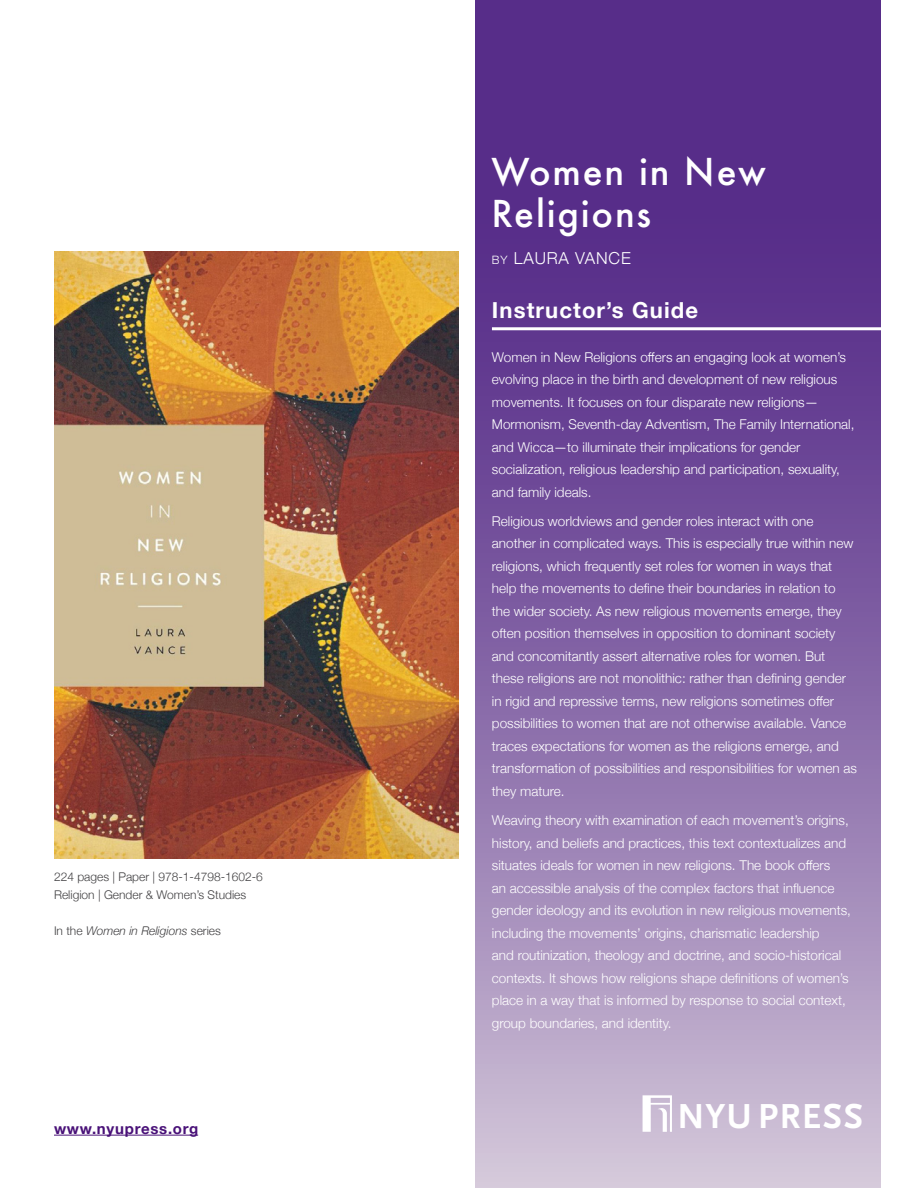
<style>
.page{position:relative;width:918px;height:1188px;background:#fff}
.page>*{position:absolute;margin:0;border:0;box-sizing:border-box;transform-origin:0 0}
.t1{font:700 36.3px "Scala Sans Pro";letter-spacing:.035em;color:#fff}
.t2{font:500 36px/42px "Futura";letter-spacing:.05em;color:#fff}
.t3{font:700 22.05px "Helvetica Neue";letter-spacing:.05em;color:#fff}
.t4{font:300 16.5px "Helvetica Neue";letter-spacing:.05em;color:#fff}
.t5{font:700 15px "Helvetica Neue";letter-spacing:.05em;color:#491178}
.t6{font:300 13.5px/22.5px "Helvetica Neue";color:#fff}
.t7{font:300 12px/18px "Helvetica Neue";color:#414042}
.t8{font:italic 300 12px "Helvetica Neue";color:#414042}
.s1{font-style:normal}
.s2{font-size:11.55px}
</style>
<div class="page">
<svg style="left:475px;top:0;width:405px;height:1188px;background:#8363a5"></svg>
<svg style="left:643px;top:1095px;width:29px;height:37px"></svg>
<img style="left:54px;top:251px;width:405px;height:608px">
<hr style="left:54px;top:1135px;width:144px;height:1px;background:#491178">
<hr style="left:492px;top:327px;width:409px;height:3px;background:#fff">
<p class="t7" style="left:54px;top:866px;width:210px">224 pages | Paper | 978-1-4798-1602-6<br>Religion | Gender &amp; Women’s Studies</p>
<p class="t8" style="left:54px;top:921px;width:168px"><span class="s1">In the</span> Women in Religions <span class="s1">series</span></p>
<p class="t5" style="left:54px;top:1117px;width:146px">www.nyupress.org</p>
<h2 class="t2" style="left:491px;top:150px;width:276px">Women in New<br>Religions</h2>
<p class="t4" style="left:492px;top:244px;width:140px"><span class="s2">by</span> LAURA VANCE</p>
<h3 class="t3" style="left:492px;top:293px;width:208px">Instructor’s Guide</h3>
<p class="t6" style="left:492px;top:345px;width:364px">Women in New Religions offers an engaging look at women’s evolving place in the birth and development of new religious movements. It focuses on four disparate new religions— Mormonism, Seventh-day Adventism, The Family International, and Wicca—to illuminate their implications for gender socialization, religious leadership and participation, sexuality, and family ideals.</p>
<p class="t6" style="left:492px;top:509px;width:367px">Religious worldviews and gender roles interact with one another in complicated ways. This is especially true within new religions, which frequently set roles for women in ways that help the movements to define their boundaries in relation to the wider society. As new religious movements emerge, they often position themselves in opposition to dominant society and concomitantly assert alternative roles for women. But these religions are not monolithic: rather than defining gender in rigid and repressive terms, new religions sometimes offer possibilities to women that are not otherwise available. Vance traces expectations for women as the religions emerge, and transformation of possibilities and responsibilities for women as they mature.</p>
<p class="t6" style="left:492px;top:808px;width:361px">Weaving theory with examination of each movement’s origins, history, and beliefs and practices, this text contextualizes and situates ideals for women in new religions. The book offers<br>an accessible analysis of the complex factors that influence gender ideology and its evolution in new religious movements, including the movements’ origins, charismatic leadership<br>and routinization, theology and doctrine, and socio-historical contexts. It shows how religions shape definitions of women’s place in a way that is informed by response to social context, group boundaries, and identity.</p>
<h1 class="t1" style="left:677px;top:1095px;width:188px">NYU PRESS</h1>
</div>
